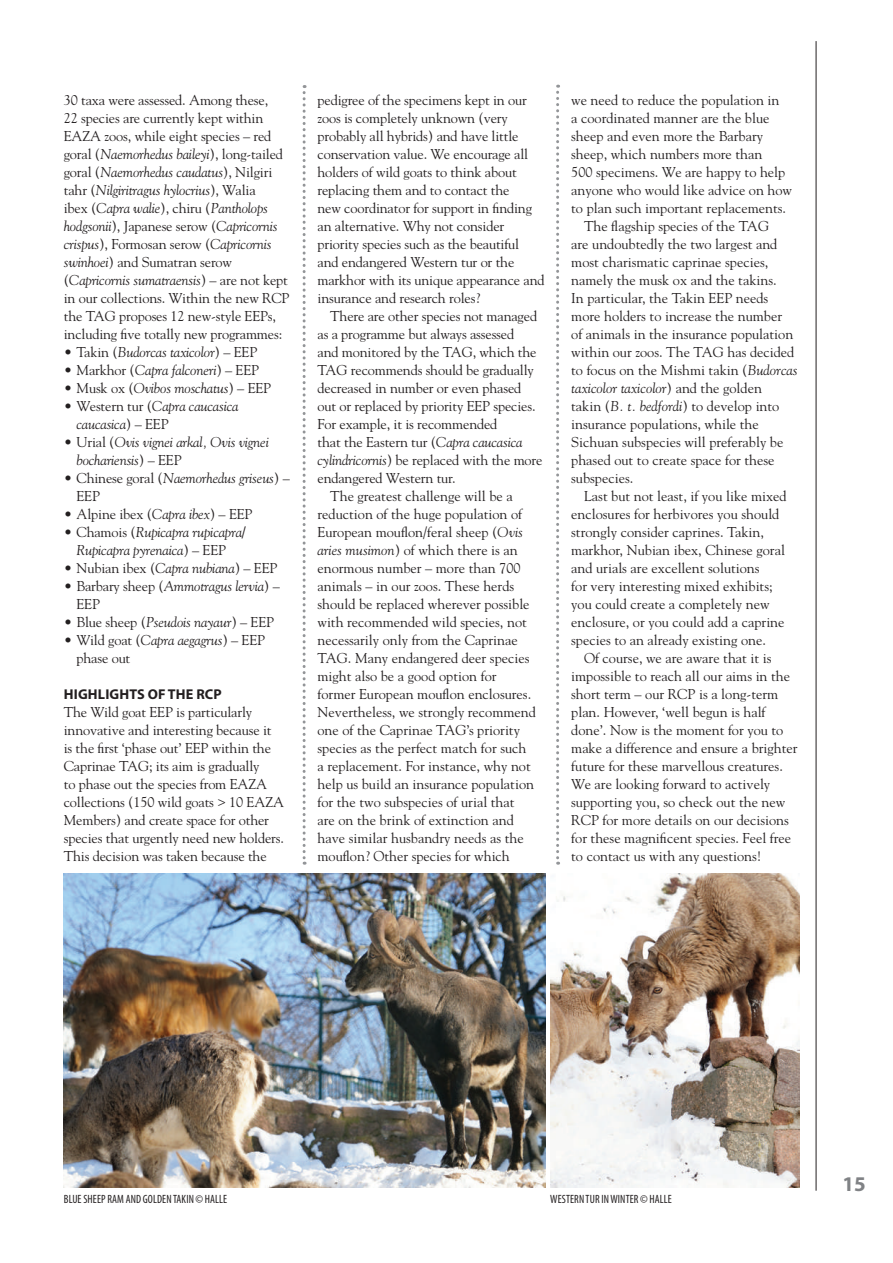
<style>
.page{position:relative;width:893px;height:1263px;background:#fff}
.page>*{position:absolute;margin:0;border:0;box-sizing:border-box;transform-origin:0 0}
.t1{font:700 21px "Myriad Pro";color:#808285}
.t2{font:14.25px/18px "Goudy";color:#231f20}
.t3{font:italic 14.25px/18px "Goudy";letter-spacing:-.01em;color:#231f20}
.t4{font:700 14.25px "Myriad Pro";letter-spacing:.01em;color:#231f20}
.t5{font:condensed 12px "Myriad Pro";letter-spacing:.01em;color:#231f20;scale:.94 1}
.s1{font-style:italic}
.s2{font-style:normal}
</style>
<div class="page">
<hr style="left:816px;top:41px;width:1px;height:1150px;background:#231f20">
<svg style="left:303px;top:85px;width:3px;height:780px"></svg>
<svg style="left:556px;top:85px;width:3px;height:780px"></svg>
<img style="left:64px;top:873px;width:482px;height:314px">
<img style="left:550px;top:873px;width:249px;height:314px">
<p class="t2" style="left:64px;top:91px;width:227px">30 taxa were assessed. Among these,<br>22 species are currently kept within EAZA zoos, while eight species – red goral (<span class="s1">Naemorhedus baileyi</span>), long-tailed goral (<span class="s1">Naemorhedus caudatus</span>), Nilgiri tahr (<span class="s1">Nilgiritragus hylocrius</span>), Walia<br>ibex (<span class="s1">Capra walie</span>), chiru (<span class="s1">Pantholops hodgsonii</span>), Japanese serow (<span class="s1">Capricornis crispus</span>), Formosan serow (<span class="s1">Capricornis swinhoei</span>) and Sumatran serow (<span class="s1">Capricornis sumatraensis</span>) – are not kept in our collections. Within the new RCP the TAG proposes 12 new-style EEPs, including five totally new programmes:</p>
<p class="t3" style="left:64px;top:343px;width:195px"><span class="s2">• Takin (</span>Budorcas taxicolor<span class="s2">) – EEP</span></p>
<p class="t2" style="left:64px;top:361px;width:197px">• Markhor (<span class="s1">Capra falconeri</span>) – EEP</p>
<p class="t3" style="left:64px;top:379px;width:209px"><span class="s2">• Musk ox (</span>Ovibos moschatus<span class="s2">) – EEP</span></p>
<p class="t3" style="left:77px;top:397px;width:163px;text-indent:-13px"><span class="s2">• Western tur (</span>Capra caucasica caucasica<span class="s2">) – EEP</span></p>
<p class="t3" style="left:77px;top:433px;width:194px;text-indent:-13px"><span class="s2">• Urial (</span>Ovis vignei arkal, Ovis vignei bochariensis<span class="s2">) – EEP</span></p>
<p class="t2" style="left:77px;top:469px;width:215px;text-indent:-13px">• Chinese goral (<span class="s1">Naemorhedus griseus</span>) –<br>EEP</p>
<p class="t2" style="left:64px;top:505px;width:190px">• Alpine ibex (<span class="s1">Capra ibex</span>) – EEP</p>
<p class="t3" style="left:64px;top:523px;width:184px;text-align:center"><span class="s2">• Chamois (</span>Rupicapra rupicapra/<br>Rupicapra pyrenaica<span class="s2">) – EEP</span></p>
<p class="t2" style="left:64px;top:559px;width:215px">• Nubian ibex (<span class="s1">Capra nubiana</span>) – EEP</p>
<p class="t2" style="left:77px;top:577px;width:205px;text-indent:-13px">• Barbary sheep (<span class="s1">Ammotragus lervia</span>) –<br>EEP</p>
<p class="t2" style="left:64px;top:613px;width:212px">• Blue sheep (<span class="s1">Pseudois nayaur</span>) – EEP</p>
<p class="t2" style="left:77px;top:631px;width:190px;text-indent:-13px">• Wild goat (<span class="s1">Capra aegagrus</span>) – EEP phase out</p>
<p class="t4" style="left:64px;top:685px;width:159px">HIGHLIGHTS OF THE RCP</p>
<p class="t2" style="left:64px;top:703px;width:222px">The Wild goat EEP is particularly innovative and interesting because it<br>is the first ‘phase out’ EEP within the Caprinae TAG; its aim is gradually<br>to phase out the species from EAZA collections (150 wild goats &gt; 10 EAZA Members) and create space for other species that urgently need new holders.<br>This decision was taken because the</p>
<p class="t2" style="left:317px;top:91px;width:229px">pedigree of the specimens kept in our zoos is completely unknown (very probably all hybrids) and have little conservation value. We encourage all holders of wild goats to think about replacing them and to contact the<br>new coordinator for support in finding an alternative. Why not consider priority species such as the beautiful<br>and endangered Western tur or the markhor with its unique appearance and insurance and research roles?</p>
<p class="t2" style="left:330px;top:307px;width:208px">There are other species not managed</p>
<p class="t2" style="left:317px;top:325px;width:198px">as a programme but always assessed</p>
<p class="t2" style="left:317px;top:343px;width:221px">and monitored by the TAG, which the</p>
<p class="t2" style="left:317px;top:361px;width:218px">TAG recommends should be gradually</p>
<p class="t2" style="left:317px;top:379px;width:205px">decreased in number or even phased</p>
<p class="t2" style="left:317px;top:397px;width:220px">out or replaced by priority EEP species.</p>
<p class="t2" style="left:317px;top:415px;width:181px">For example, it is recommended</p>
<p class="t2" style="left:317px;top:433px;width:206px">that the Eastern tur (<span class="s1">Capra caucasica</span></p>
<p class="t2" style="left:317px;top:451px;width:226px"><span class="s1">cylindricornis</span>) be replaced with the more</p>
<p class="t2" style="left:317px;top:469px;width:140px">endangered Western tur.</p>
<p class="t2" style="left:330px;top:487px;width:184px">The greatest challenge will be a</p>
<p class="t2" style="left:317px;top:505px;width:206px">reduction of the huge population of</p>
<p class="t2" style="left:317px;top:522px;width:207px">European mouflon/feral sheep (<span class="s1">Ovis</span></p>
<p class="t2" style="left:317px;top:540px;width:202px"><span class="s1">aries musimon</span>) of which there is an</p>
<p class="t2" style="left:317px;top:558px;width:205px">enormous number – more than 700</p>
<p class="t2" style="left:317px;top:576px;width:198px">animals – in our zoos. These herds</p>
<p class="t2" style="left:317px;top:594px;width:214px">should be replaced wherever possible</p>
<p class="t2" style="left:317px;top:612px;width:211px">with recommended wild species, not</p>
<p class="t2" style="left:317px;top:630px;width:202px">necessarily only from the Caprinae</p>
<p class="t2" style="left:317px;top:648px;width:213px">TAG. Many endangered deer species</p>
<p class="t2" style="left:317px;top:666px;width:181px">might also be a good option for</p>
<p class="t2" style="left:317px;top:684px;width:215px">former European mouflon enclosures.</p>
<p class="t2" style="left:317px;top:702px;width:220px">Nevertheless, we strongly recommend</p>
<p class="t2" style="left:317px;top:720px;width:204px">one of the Caprinae TAG’s priority</p>
<p class="t2" style="left:317px;top:738px;width:210px">species as the perfect match for such</p>
<p class="t2" style="left:317px;top:756px;width:215px">a replacement. For instance, why not</p>
<p class="t2" style="left:317px;top:774px;width:218px">help us build an insurance population</p>
<p class="t2" style="left:317px;top:792px;width:199px">for the two subspecies of urial that</p>
<p class="t2" style="left:317px;top:810px;width:198px">are on the brink of extinction and</p>
<p class="t2" style="left:317px;top:828px;width:208px">have similar husbandry needs as the</p>
<p class="t2" style="left:317px;top:846px;width:194px">mouflon? Other species for which</p>
<p class="t2" style="left:571px;top:90px;width:210px">we need to reduce the population in</p>
<p class="t2" style="left:571px;top:108px;width:200px">a coordinated manner are the blue</p>
<p class="t2" style="left:571px;top:126px;width:193px">sheep and even more the Barbary</p>
<p class="t2" style="left:571px;top:144px;width:193px">sheep, which numbers more than</p>
<p class="t2" style="left:571px;top:162px;width:216px">500 specimens. We are happy to help</p>
<p class="t2" style="left:571px;top:180px;width:222px">anyone who would like advice on how</p>
<p class="t2" style="left:571px;top:198px;width:216px">to plan such important replacements.</p>
<p class="t2" style="left:584px;top:216px;width:187px">The flagship species of the TAG</p>
<p class="t2" style="left:571px;top:234px;width:208px">are undoubtedly the two largest and</p>
<p class="t2" style="left:571px;top:252px;width:199px">most charismatic caprinae species,</p>
<p class="t2" style="left:571px;top:270px;width:207px">namely the musk ox and the takins.</p>
<p class="t2" style="left:571px;top:288px;width:199px">In particular, the Takin EEP needs</p>
<p class="t2" style="left:571px;top:306px;width:212px">more holders to increase the number</p>
<p class="t2" style="left:571px;top:324px;width:224px">of animals in the insurance population</p>
<p class="t2" style="left:571px;top:342px;width:225px">within our zoos. The TAG has decided</p>
<p class="t2" style="left:571px;top:360px;width:228px">to focus on the Mishmi takin (<span class="s1">Budorcas</span></p>
<p class="t3" style="left:571px;top:379px;width:192px">taxicolor taxicolor<span class="s2">) and the golden</span></p>
<p class="t2" style="left:571px;top:396px;width:210px">takin (<span class="s1">B. t. bedfordi</span>) to develop into</p>
<p class="t2" style="left:571px;top:414px;width:189px">insurance populations, while the</p>
<p class="t2" style="left:571px;top:432px;width:214px">Sichuan subspecies will preferably be</p>
<p class="t2" style="left:571px;top:450px;width:205px">phased out to create space for these</p>
<p class="t2" style="left:571px;top:468px;width:64px">subspecies.</p>
<p class="t2" style="left:584px;top:486px;width:204px">Last but not least, if you like mixed</p>
<p class="t2" style="left:571px;top:504px;width:210px">enclosures for herbivores you should</p>
<p class="t2" style="left:571px;top:522px;width:194px">strongly consider caprines. Takin,</p>
<p class="t2" style="left:571px;top:540px;width:215px">markhor, Nubian ibex, Chinese goral</p>
<p class="t2" style="left:571px;top:558px;width:190px">and urials are excellent solutions</p>
<p class="t2" style="left:571px;top:576px;width:203px">for very interesting mixed exhibits;</p>
<p class="t2" style="left:571px;top:594px;width:200px">you could create a completely new</p>
<p class="t2" style="left:571px;top:612px;width:215px">enclosure, or you could add a caprine</p>
<p class="t2" style="left:571px;top:630px;width:196px">species to an already existing one.</p>
<p class="t2" style="left:584px;top:648px;width:189px">Of course, we are aware that it is</p>
<p class="t2" style="left:571px;top:666px;width:220px">impossible to reach all our aims in the</p>
<p class="t2" style="left:571px;top:684px;width:208px">short term – our RCP is a long-term</p>
<p class="t2" style="left:571px;top:702px;width:196px">plan. However, ‘well begun is half</p>
<p class="t2" style="left:571px;top:720px;width:214px">done’. Now is the moment for you to</p>
<p class="t2" style="left:571px;top:738px;width:228px">make a difference and ensure a brighter</p>
<p class="t2" style="left:571px;top:756px;width:213px">future for these marvellous creatures.</p>
<p class="t2" style="left:571px;top:774px;width:201px">We are looking forward to actively</p>
<p class="t2" style="left:571px;top:792px;width:216px">supporting you, so check out the new</p>
<p class="t2" style="left:571px;top:810px;width:219px">RCP for more details on our decisions</p>
<p class="t2" style="left:571px;top:828px;width:222px">for these magnificent species. Feel free</p>
<p class="t2" style="left:571px;top:846px;width:192px">to contact us with any questions!</p>
<p class="t5" style="left:64px;top:1192px;width:175px">BLUE SHEEP RAM AND GOLDEN TAKIN © HALLE</p>
<p class="t5" style="left:550px;top:1192px;width:131px">WESTERN TUR IN WINTER © HALLE</p>
<h1 class="t1" style="left:842px;top:1170px;width:25px">15</h1>
</div>
